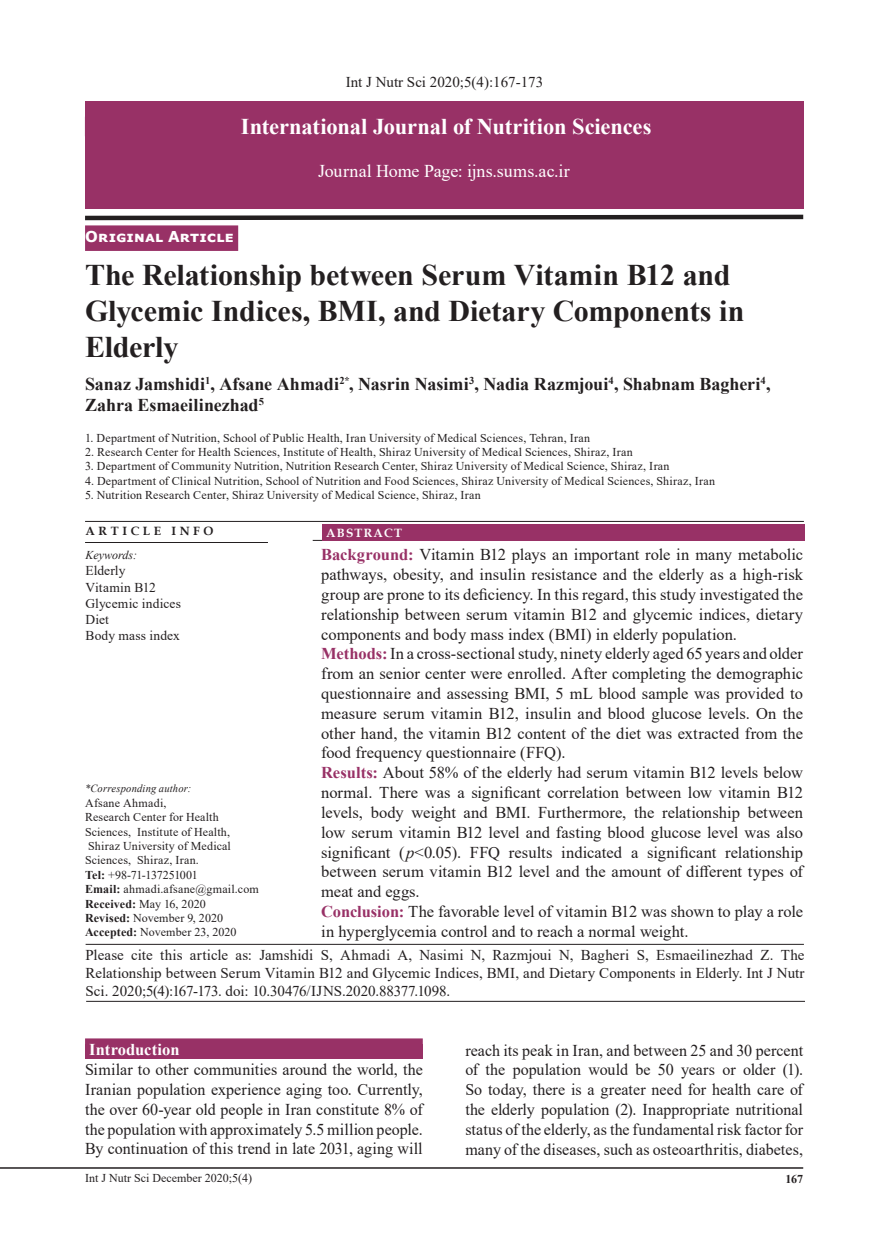
<style>
.page{position:relative;width:889px;height:1242px;background:#fff}
.page>*{position:absolute;margin:0;border:0;box-sizing:border-box;transform-origin:0 0}
.t1{font:700 30px/36px "Times New Roman";letter-spacing:-.005em;color:#231f20}
.t2{font:700 22.5px "Times New Roman";letter-spacing:-.005em;color:#fff}
.t3{font:700 18px/21px "Times New Roman";letter-spacing:-.005em;color:#231f20}
.t4{font:18px "Times New Roman";color:#fff}
.t5{font:16.5px/19.8px "Times New Roman";color:#231f20;text-align:justify}
.t6{font:700 16.5px "Times New Roman";color:#fff}
.t7{font:15px/18px "Times New Roman";color:#231f20;text-align:justify}
.t8{font:700 15px "Verdana";letter-spacing:.01em;color:#fff}
.t9{font:13.5px/16.2px "Times New Roman";letter-spacing:.005em;color:#231f20}
.t10{font:12px/14.4px "Times New Roman";letter-spacing:.015em;color:#231f20}
.t11{font:700 12px "Book Antiqua";letter-spacing:.3em;color:#231f20}
.t12{font:italic 12px "Times New Roman";color:#231f20}
.t13{font:700 12px "Book Antiqua";letter-spacing:.1em;color:#fff}
.t14{font:700 12px "Times New Roman";color:#231f20}
.t15{font:italic 10.95px "Times New Roman";letter-spacing:.015em;color:#231f20;scale:.96 1}
.s1{font-weight:700;color:#983166}
.s2{font-style:italic}
.s3{font-weight:700}
</style>
<div class="page">
<hr style="left:0;top:1167px;width:803px;height:1px;background:#231f20">
<hr style="left:85px;top:521px;width:719px;height:1px;background:#231f20">
<hr style="left:85px;top:542px;width:183px;height:1px;background:#231f20">
<div style="left:85px;top:225px;width:153px;height:26px;background:#983166"></div>
<hr style="left:313px;top:540px;width:491px;height:1px;background:#231f20">
<div style="left:322px;top:524px;width:482px;height:17px;background:#983166"></div>
<hr style="left:86px;top:944px;width:718px;height:1px;background:#231f20">
<div style="left:85px;top:101px;width:718px;height:107px;background:#983166"></div>
<svg style="left:85px;top:214px;width:719px;height:7px"></svg>
<hr style="left:86px;top:1001px;width:719px;height:1px;background:#231f20">
<div style="left:85px;top:1044px;width:338px;height:15px;background:#983166"></div>
<div style="left:85px;top:1038px;width:338px;height:20px;background:#983166"></div>
<p class="t7" style="left:346px;top:72px;width:199px">Int J Nutr Sci 2020;5(4):167-173</p>
<h2 class="t2" style="left:241px;top:110px;width:412px">International Journal of Nutrition Sciences</h2>
<p class="t4" style="left:318px;top:158px;width:253px">Journal Home Page: ijns.sums.ac.ir</p>
<p class="t8" style="left:85px;top:226px;width:150px">Original Article</p>
<h1 class="t1" style="left:85px;top:255px;width:661px">The Relationship between Serum Vitamin B12 and<br>Glycemic Indices, BMI, and Dietary Components in<br>Elderly</h1>
<p class="t3" style="left:85px;top:373px;width:687px">Sanaz Jamshidi<sup>1</sup>, Afsane Ahmadi<sup>2*</sup>, Nasrin Nasimi<sup>3</sup>, Nadia Razmjoui<sup>4</sup>, Shabnam Bagheri<sup>4</sup>,<br>Zahra Esmaeilinezhad<sup>5</sup></p>
<p class="t10" style="left:85px;top:430px;width:506px">1. Department of Nutrition, School of Public Health, Iran University of Medical Sciences, Tehran, Iran</p>
<p class="t10" style="left:85px;top:444px;width:549px">2. Research Center for Health Sciences, Institute of Health, Shiraz University of Medical Sciences, Shiraz, Iran</p>
<p class="t10" style="left:85px;top:459px;width:586px">3. Department of Community Nutrition, Nutrition Research Center, Shiraz University of Medical Science, Shiraz, Iran</p>
<p class="t10" style="left:85px;top:473px;width:631px">4. Department of Clinical Nutrition, School of Nutrition and Food Sciences, Shiraz University of Medical Sciences, Shiraz, Iran</p>
<p class="t10" style="left:85px;top:487px;width:397px">5. Nutrition Research Center, Shiraz University of Medical Science, Shiraz, Iran</p>
<p class="t11" style="left:86px;top:522px;width:129px">ARTICLE INFO</p>
<p class="t13" style="left:326px;top:525px;width:77px">ABSTRACT</p>
<p class="t5" style="left:321px;top:544px;width:483px;text-align:left"><span class="s1">Background:</span> Vitamin B12 plays an important role in many metabolic pathways, obesity, and insulin resistance and the elderly as a high-risk group are prone to its deficiency. In this regard, this study investigated the relationship between serum vitamin B12 and glycemic indices, dietary components and body mass index (BMI) in elderly population.<br><span class="s1">Methods:</span> In a cross-sectional study, ninety elderly aged 65 years and older from an senior center were enrolled. After completing the demographic questionnaire and assessing BMI, 5 mL blood sample was provided to measure serum vitamin B12, insulin and blood glucose levels. On the other hand, the vitamin B12 content of the diet was extracted from the food frequency questionnaire (FFQ).<br><span class="s1">Results:</span> About 58% of the elderly had serum vitamin B12 levels below normal. There was a significant correlation between low vitamin B12 levels, body weight and BMI. Furthermore, the relationship between low serum vitamin B12 level and fasting blood glucose level was also significant (<span class="s2">p</span>&lt;0.05). FFQ results indicated a significant relationship between serum vitamin B12 level and the amount of different types of meat and eggs.<br><span class="s1">Conclusion:</span> The favorable level of vitamin B12 was shown to play a role in hyperglycemia control and to reach a normal weight.</p>
<p class="t12" style="left:86px;top:547px;width:53px">Keywords:</p>
<p class="t9" style="left:86px;top:562px;width:97px">Elderly<br>Vitamin B12<br>Glycemic indices<br>Diet<br>Body mass index</p>
<p class="t15" style="left:85px;top:781px;width:112px">*Corresponding author:</p>
<p class="t10" style="left:85px;top:795px;width:175px">Afsane Ahmadi,<br>Research Center for Health<br>Sciences, Institute of Health,<br>Shiraz University of Medical<br>Sciences, Shiraz, Iran.<br><span class="s3">Tel:</span> +98-71-137251001<br><span class="s3">Email:</span> ahmadi.afsane@gmail.com<br><span class="s3">Received:</span> May 16, 2020<br><span class="s3">Revised:</span> November 9, 2020<br><span class="s3">Accepted:</span> November 23, 2020</p>
<p class="t7" style="left:86px;top:945px;width:720px">Please cite this article as: Jamshidi S, Ahmadi A, Nasimi N, Razmjoui N, Bagheri S, Esmaeilinezhad Z. The Relationship between Serum Vitamin B12 and Glycemic Indices, BMI, and Dietary Components in Elderly. Int J Nutr Sci. 2020;5(4):167-173. doi: 10.30476/IJNS.2020.88377.1098.</p>
<p class="t6" style="left:89px;top:1038px;width:92px">Introduction</p>
<p class="t5" style="left:85px;top:1059px;width:339px">Similar to other communities around the world, the Iranian population experience aging too. Currently, the over 60-year old people in Iran constitute 8% of the population with approximately 5.5 million people.<br>By continuation of this trend in late 2031, aging will</p>
<p class="t5" style="left:465px;top:1039px;width:339px">reach its peak in Iran, and between 25 and 30 percent of the population would be 50 years or older (1).<br>So today, there is a greater need for health care of the elderly population (2). Inappropriate nutritional status of the elderly, as the fundamental risk factor for many of the diseases, such as osteoarthritis, diabetes,</p>
<p class="t10" style="left:85px;top:1170px;width:168px">Int J Nutr Sci December 2020;5(4)</p>
<p class="t14" style="left:785px;top:1170px;width:19px">167</p>
</div>
